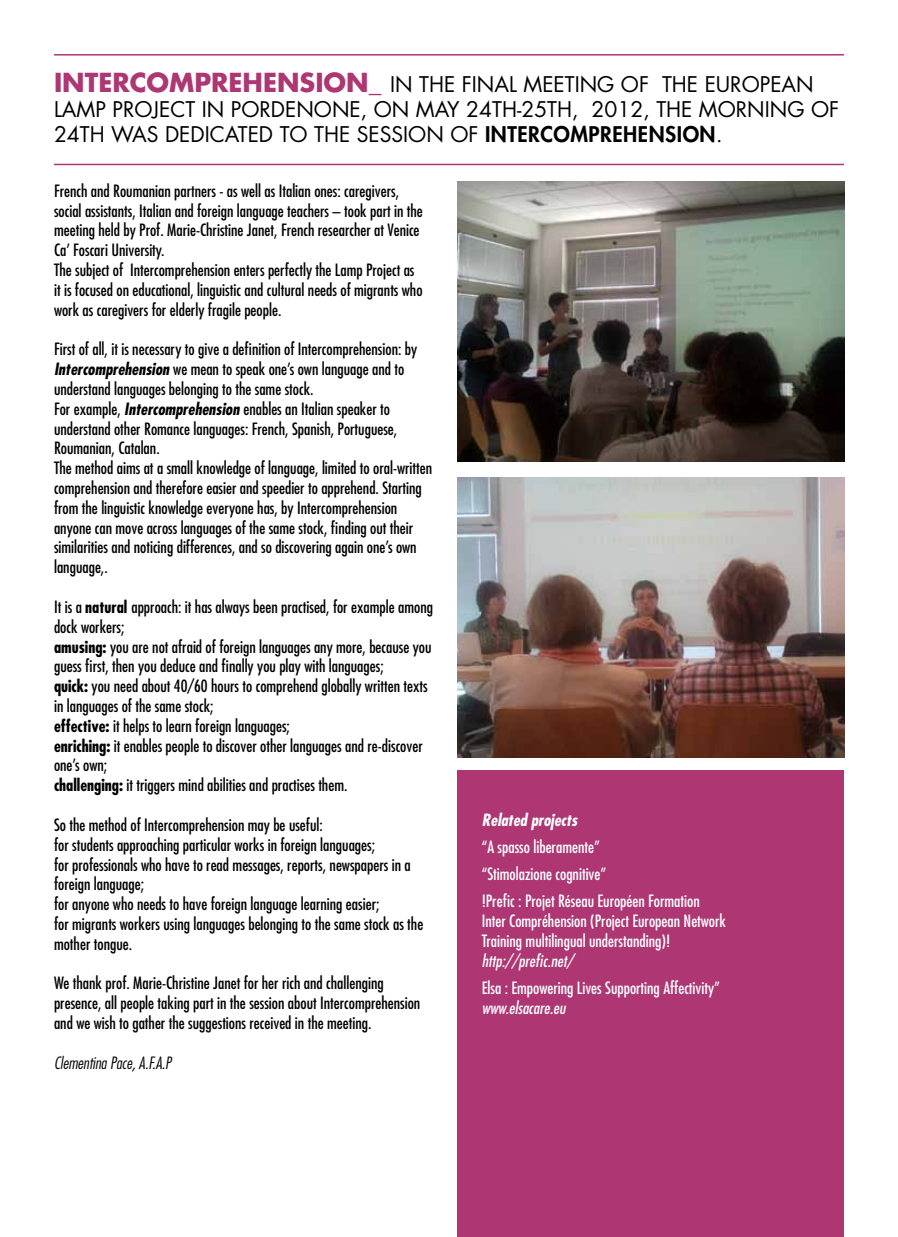
<style>
.page{position:relative;width:898px;height:1237px;background:#fff}
.page>*{position:absolute;margin:0;border:0;box-sizing:border-box;transform-origin:0 0}
.t1{font:21px/25.2px "Futura Std";color:#000}
.t2{font:condensed 16.5px/19.8px "Futura Std";color:#000}
.t3{font:condensed 16.5px/27px "Futura Std";color:#fff}
.t4{font:italic condensed 16.5px "Futura Std";color:#fff}
.t5{font:italic 300 condensed 16.5px "Futura Std";color:#000}
.t6{font:italic 700 condensed 16.5px "Futura Std";color:#fff}
.s1{font-weight:700;font-size:25.5px;color:#ad3673}
.s2{font-weight:800}
.s3{font-weight:700;font-style:italic}
.s4{font-weight:700}
</style>
<div class="page">
<hr style="left:54px;top:164px;width:789px;height:1px;background:#ad3673">
<hr style="left:54px;top:54px;width:789px;height:1px;background:#ad3673">
<div style="left:457px;top:770px;width:386px;height:466px;background:#ad3673"></div>
<img style="left:457px;top:182px;width:387px;height:280px">
<img style="left:457px;top:477px;width:387px;height:280px">
<p class="t1" style="left:54px;top:72px;width:786px"><span class="s1">INTERCOMPREHENSION_</span> IN THE FINAL MEETING OF THE EUROPEAN<br>LAMP PROJECT IN PORDENONE, ON MAY 24TH-25TH, 2012, THE MORNING OF<br>24TH WAS DEDICATED TO THE SESSION OF <span class="s2">INTERCOMPREHENSION</span>.</p>
<p class="t2" style="left:54px;top:181px;width:370px">French and Roumanian partners - as well as Italian ones: caregivers, social assistants, Italian and foreign language teachers – took part in the meeting held by Prof. Marie-Christine Janet, French researcher at Venice Ca’ Foscari University.<br>The subject of Intercomprehension enters perfectly the Lamp Project as it is focused on educational, linguistic and cultural needs of migrants who work as caregivers for elderly fragile people.</p>
<p class="t2" style="left:54px;top:339px;width:379px">First of all, it is necessary to give a definition of Intercomprehension: by <span class="s3">Intercomprehension</span> we mean to speak one’s own language and to understand languages belonging to the same stock.<br>For example, <span class="s3">Intercomprehension</span> enables an Italian speaker to understand other Romance languages: French, Spanish, Portuguese, Roumanian, Catalan.<br>The method aims at a small knowledge of language, limited to oral-written comprehension and therefore easier and speedier to apprehend. Starting from the linguistic knowledge everyone has, by Intercomprehension anyone can move across languages of the same stock, finding out their similarities and noticing differences, and so discovering again one’s own language,.</p>
<p class="t2" style="left:54px;top:596px;width:380px">It is a <span class="s4">natural</span> approach: it has always been practised, for example among dock workers;<br><span class="s4">amusing:</span> you are not afraid of foreign languages any more, because you guess first, then you deduce and finally you play with languages;<br><span class="s4">quick:</span> you need about 40/60 hours to comprehend globally written texts in languages of the same stock;<br><span class="s4">effective:</span> it helps to learn foreign languages;<br><span class="s4">enriching:</span> it enables people to discover other languages and re-discover one’s own;<br><span class="s4">challenging:</span> it triggers mind abilities and practises them.</p>
<p class="t2" style="left:54px;top:814px;width:370px">So the method of Intercomprehension may be useful:<br>for students approaching particular works in foreign languages;<br>for professionals who have to read messages, reports, newspapers in a foreign language;<br>for anyone who needs to have foreign language learning easier;<br>for migrants workers using languages belonging to the same stock as the mother tongue.</p>
<p class="t2" style="left:54px;top:973px;width:368px">We thank prof. Marie-Christine Janet for her rich and challenging presence, all people taking part in the session about Intercomprehension and we wish to gather the suggestions received in the meeting.</p>
<p class="t5" style="left:54px;top:1052px;width:118px">Clementina Pace, A.F.A.P</p>
<p class="t6" style="left:481px;top:809px;width:97px">Related projects</p>
<p class="t3" style="left:481px;top:833px;width:219px">“A spasso liberamente”<br>“Stimolazione cognitive”<br>!Prefic : Projet Réseau Européen Formation</p>
<p class="t3" style="left:481px;top:910px;width:246px;line-height:19.8px">Inter Compréhension (Project European Network<br>Training multilingual understanding)!</p>
<p class="t4" style="left:481px;top:950px;width:93px">http://prefic.net/</p>
<p class="t3" style="left:481px;top:973px;width:239px">Elsa : Empowering Lives Supporting Affectivity”</p>
<p class="t4" style="left:481px;top:997px;width:85px">www.elsacare.eu</p>
</div>
